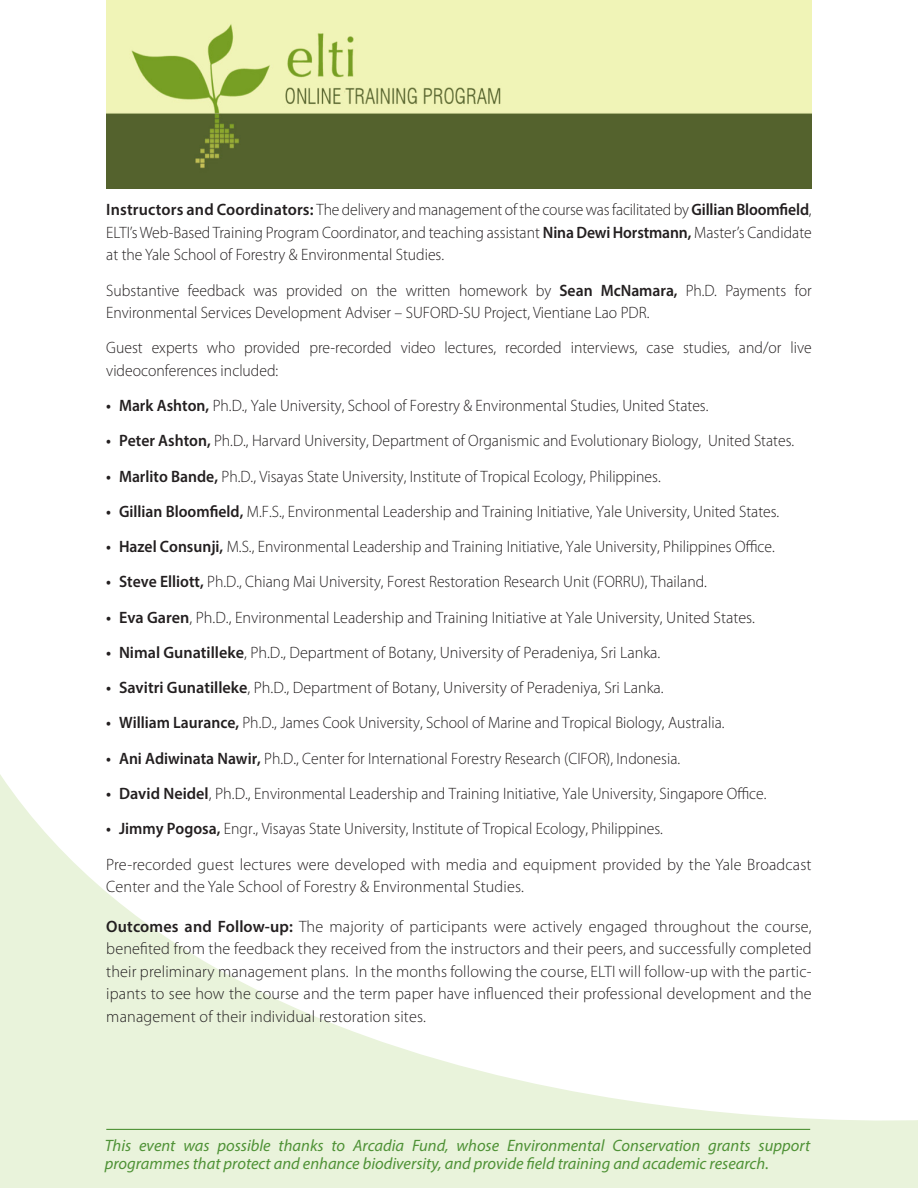
<style>
.page{position:relative;width:918px;height:1188px;background:#fff}
.page>*{position:absolute;margin:0;border:0;box-sizing:border-box;transform-origin:0 0}
.text{font:300 16.5px/22.5px "Myriad Pro";color:#231f20;scale:.95 1}
.text-2{font:300 16.5px/22.5px "Myriad Pro";color:#231f20}
.t1{font:italic 16.5px/18px "Myriad Pro";color:#4f9236}
.s1{font-weight:600}
</style>
<div class="page">
<svg style="left:0;top:774px;width:918px;height:414px"></svg>
<hr style="left:106px;top:1129px;width:704px;height:1px;background:#4f9236">
<img style="left:106px;top:0;width:706px;height:189px">
<p class="text" style="left:106px;top:199px;width:744px;text-align:justify"><span class="s1">Instructors and Coordinators:</span> The delivery and management of the course was facilitated by <span class="s1">Gillian Bloomfield</span>, ELTI’s Web-Based Training Program Coordinator, and teaching assistant <span class="s1">Nina Dewi Horstmann,</span> Master’s Candidate at the Yale School of Forestry &amp; Environmental Studies.</p>
<p class="text" style="left:106px;top:279px;width:744px">Substantive feedback was provided on the written homework by <span class="s1">Sean McNamara,</span> Ph.D. Payments for<br>Environmental Services Development Adviser – SUFORD-SU Project, Vientiane Lao PDR.</p>
<p class="text" style="left:106px;top:337px;width:744px">Guest experts who provided pre-recorded video lectures, recorded interviews, case studies, and/or live videoconferences included:</p>
<p class="text" style="left:106px;top:394px;width:635px"><span class="s1">• Mark Ashton,</span> Ph.D., Yale University, School of Forestry &amp; Environmental Studies, United States.</p>
<p class="text" style="left:106px;top:430px;width:726px"><span class="s1">• Peter Ashton,</span> Ph.D., Harvard University, Department of Organismic and Evolutionary Biology, United States.</p>
<p class="text" style="left:106px;top:465px;width:585px"><span class="s1">• Marlito Bande,</span> Ph.D., Visayas State University, Institute of Tropical Ecology, Philippines.</p>
<p class="text" style="left:106px;top:500px;width:710px"><span class="s1">• Gillian Bloomfield,</span> M.F.S., Environmental Leadership and Training Initiative, Yale University, United States.</p>
<p class="text" style="left:106px;top:535px;width:705px"><span class="s1">• Hazel Consunji,</span> M.S., Environmental Leadership and Training Initiative, Yale University, Philippines Office.</p>
<p class="text" style="left:106px;top:571px;width:634px"><span class="s1">• Steve Elliott,</span> Ph.D., Chiang Mai University, Forest Restoration Research Unit (FORRU), Thailand.</p>
<p class="text-2" style="left:106px;top:606px;width:650px"><span class="s1">• Eva Garen</span>, Ph.D., Environmental Leadership and Training Initiative at Yale University, United States.</p>
<p class="text-2" style="left:106px;top:641px;width:556px"><span class="s1">• Nimal Gunatilleke</span>, Ph.D., Department of Botany, University of Peradeniya, Sri Lanka.</p>
<p class="text-2" style="left:106px;top:676px;width:559px"><span class="s1">• Savitri Gunatilleke</span>, Ph.D., Department of Botany, University of Peradeniya, Sri Lanka.</p>
<p class="text" style="left:106px;top:712px;width:652px"><span class="s1">• William Laurance,</span> Ph.D., James Cook University, School of Marine and Tropical Biology, Australia.</p>
<p class="text" style="left:106px;top:747px;width:606px"><span class="s1">• Ani Adiwinata Nawir,</span> Ph.D., Center for International Forestry Research (CIFOR), Indonesia.</p>
<p class="text-2" style="left:106px;top:782px;width:662px"><span class="s1">• David Neidel</span>, Ph.D., Environmental Leadership and Training Initiative, Yale University, Singapore Office.</p>
<p class="text" style="left:106px;top:817px;width:587px"><span class="s1">• Jimmy Pogosa,</span> Engr., Visayas State University, Institute of Tropical Ecology, Philippines.</p>
<p class="text-2" style="left:106px;top:853px;width:707px">Pre-recorded guest lectures were developed with media and equipment provided by the Yale Broadcast<br>Center and the Yale School of Forestry &amp; Environmental Studies.</p>
<p class="text-2" style="left:106px;top:915px;width:707px;text-align:justify"><span class="s1">Outcomes and Follow-up:</span> The majority of participants were actively engaged throughout the course, benefited from the feedback they received from the instructors and their peers, and successfully completed their preliminary management plans. In the months following the course, ELTI will follow-up with the partic&shy;ipants to see how the course and the term paper have influenced their professional development and the management of their individual restoration sites.</p>
<p class="t1" style="left:105px;top:1136px;width:707px">This event was possible thanks to Arcadia Fund, whose Environmental Conservation grants support programmes that protect and enhance biodiversity, and provide field training and academic research.</p>
</div>
